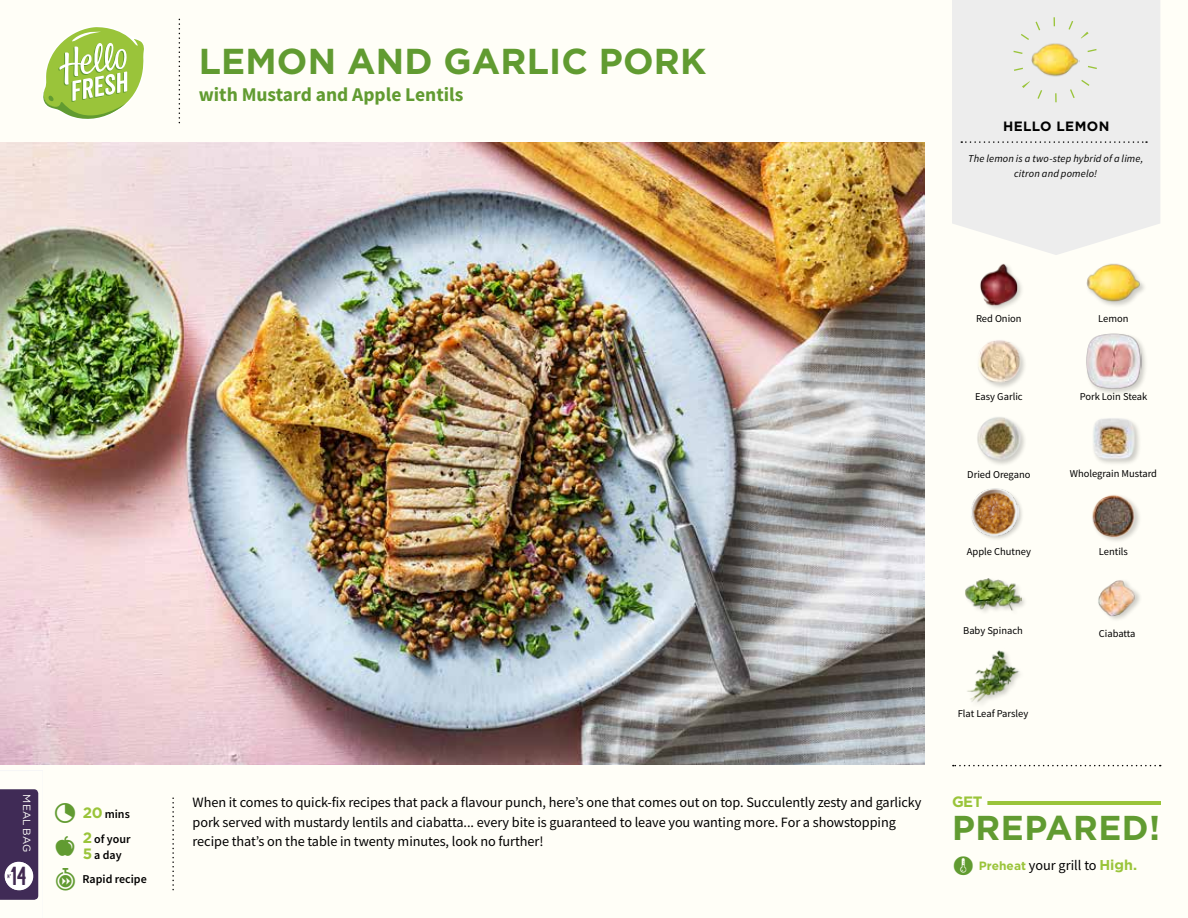
<style>
.page{position:relative;width:1188px;height:918px;background:#fffef7}
.page>*{position:absolute;margin:0;border:0;box-sizing:border-box;transform-origin:0 0}
.t1{font:700 36px "Gotham";letter-spacing:.005em;color:#619b31}
.t2{font:700 34.5px "Gotham";letter-spacing:.015em;color:#619b31}
.t3{font:26.1px "Kapra";color:#422a52}
.t4{font:700 19.5px "Source Sans Pro";color:#619b31}
.t5{font:700 15px "Gotham";color:#9ac43a}
.t6{font:14.25px/19.5px "Source Sans Pro";letter-spacing:-.005em;color:#000}
.t7{font:700 13.5px "Gotham";letter-spacing:.03em;color:#000}
.t8{font:600 12px/15.8px "Source Sans Pro";color:#000}
.t9{font:10.5px "Source Sans Pro";color:#000}
.t10{font:italic 10.5px/14.7px "Source Sans Pro";letter-spacing:.015em;color:#000;text-align:center}
.t11{font:10.5px "Gotham";letter-spacing:-.005em;color:#fffefb}
.s1{color:#619b31}
.s2{font-family:"Gotham";font-weight:700;font-size:15px;color:#9ac43a}
.s3{color:#fff}
.s4{font-family:"Gotham";font-weight:700;font-size:12px;color:#9ac43a}
.s5{font-family:"Gotham";font-weight:700;color:#9ac43a}
</style>
<div class="page">
<svg style="left:43px;top:27px;width:101px;height:92px"></svg>
<img style="left:0;top:142px;width:925px;height:623px">
<div style="left:1085px;top:333px;width:63px;height:63px;background:#000;opacity:.2"></div>
<img style="left:1085px;top:333px;width:57px;height:57px">
<img style="left:967px;top:650px;width:53px;height:53px">
<img style="left:1093px;top:418px;width:46px;height:46px">
<img style="left:978px;top:340px;width:47px;height:48px">
<img style="left:1098px;top:580px;width:42px;height:40px">
<img style="left:977px;top:417px;width:48px;height:48px">
<div style="left:964px;top:577px;width:64px;height:40px;background:#000;opacity:.2"></div>
<img style="left:965px;top:577px;width:57px;height:40px">
<div style="left:1086px;top:263px;width:61px;height:45px;background:#000;opacity:.2"></div>
<img style="left:1086px;top:263px;width:56px;height:45px">
<img style="left:1092px;top:495px;width:47px;height:46px">
<img style="left:980px;top:263px;width:42px;height:46px">
<div style="left:970px;top:487px;width:54px;height:54px;background:#000;opacity:.2"></div>
<img style="left:970px;top:488px;width:49px;height:48px">
<div style="left:952px;top:0;width:208px;height:255px;background:#ededed"></div>
<svg style="left:961px;top:141px;width:186px;height:2px"></svg>
<img style="left:1031px;top:35px;width:49px;height:49px">
<div style="left:1013px;top:17px;width:85px;height:85px;border:9px dashed #9ac43a;border-radius:50%"></div>
<hr style="left:952px;top:801px;width:208px;height:4px;background:#9ac43a">
<div style="left:952px;top:797px;width:35px;height:11px;background:#fffef7"></div>
<svg style="left:953px;top:765px;width:208px;height:1px"></svg>
<svg style="left:0;top:789px;width:39px;height:111px;background:#604f72"></svg>
<h1 class="t1" style="left:199px;top:37px;width:509px">LEMON AND GARLIC PORK</h1>
<h3 class="t4" style="left:199px;top:81px;width:266px">with Mustard and Apple Lentils</h3>
<p class="t7" style="left:1003px;top:117px;width:108px">HELLO LEMON</p>
<p class="t10" style="left:968px;top:151px;width:176px">The lemon is a two-step hybrid of a lime, citron and pomelo!</p>
<p class="t11" style="left:33px;top:794px;width:59px;rotate:90deg">MEAL BAG</p>
<p class="t8" style="left:53px;top:806px;width:78px"><span class="s1">✔</span> <span class="s2">20</span> mins</p>
<p class="t8" style="left:83px;top:831px;width:49px"><span class="s2">2</span> of your<br><span class="s2">5</span> a day</p>
<h3 class="t3" style="left:11px;top:861px;width:17px">14</h3>
<p class="t8" style="left:83px;top:871px;width:66px">Rapid recipe</p>
<p class="t6" style="left:193px;top:793px;width:731px">When it comes to quick-fix recipes that pack a flavour punch, here’s one that comes out on top. Succulently zesty and garlicky pork served with mustardy lentils and ciabatta... every bite is guaranteed to leave you wanting more. For a showstopping recipe that’s on the table in twenty minutes, look no further!</p>
<p class="t9" style="left:976px;top:312px;width:47px">Red Onion</p>
<p class="t9" style="left:1098px;top:312px;width:32px">Lemon</p>
<p class="t9" style="left:975px;top:390px;width:49px">Easy Garlic</p>
<p class="t9" style="left:1080px;top:389px;width:69px">Pork Loin Steak</p>
<p class="t9" style="left:967px;top:467px;width:65px">Dried Oregano</p>
<p class="t9" style="left:1070px;top:467px;width:89px">Wholegrain Mustard</p>
<p class="t9" style="left:967px;top:545px;width:66px">Apple Chutney</p>
<p class="t9" style="left:1099px;top:545px;width:31px">Lentils</p>
<p class="t9" style="left:963px;top:624px;width:61px">Baby Spinach</p>
<p class="t9" style="left:958px;top:706px;width:72px">Flat Leaf Parsley</p>
<p class="t9" style="left:1099px;top:627px;width:38px">Ciabatta</p>
<p class="t5" style="left:952px;top:792px;width:36px">GET<span class="s3">-</span></p>
<h2 class="t2" style="left:952px;top:805px;width:210px">PREPARED!</h2>
<p class="t6" style="left:979px;top:855px;width:160px"><span class="s4">Preheat</span> your grill to <span class="s5">High.</span></p>
</div>
